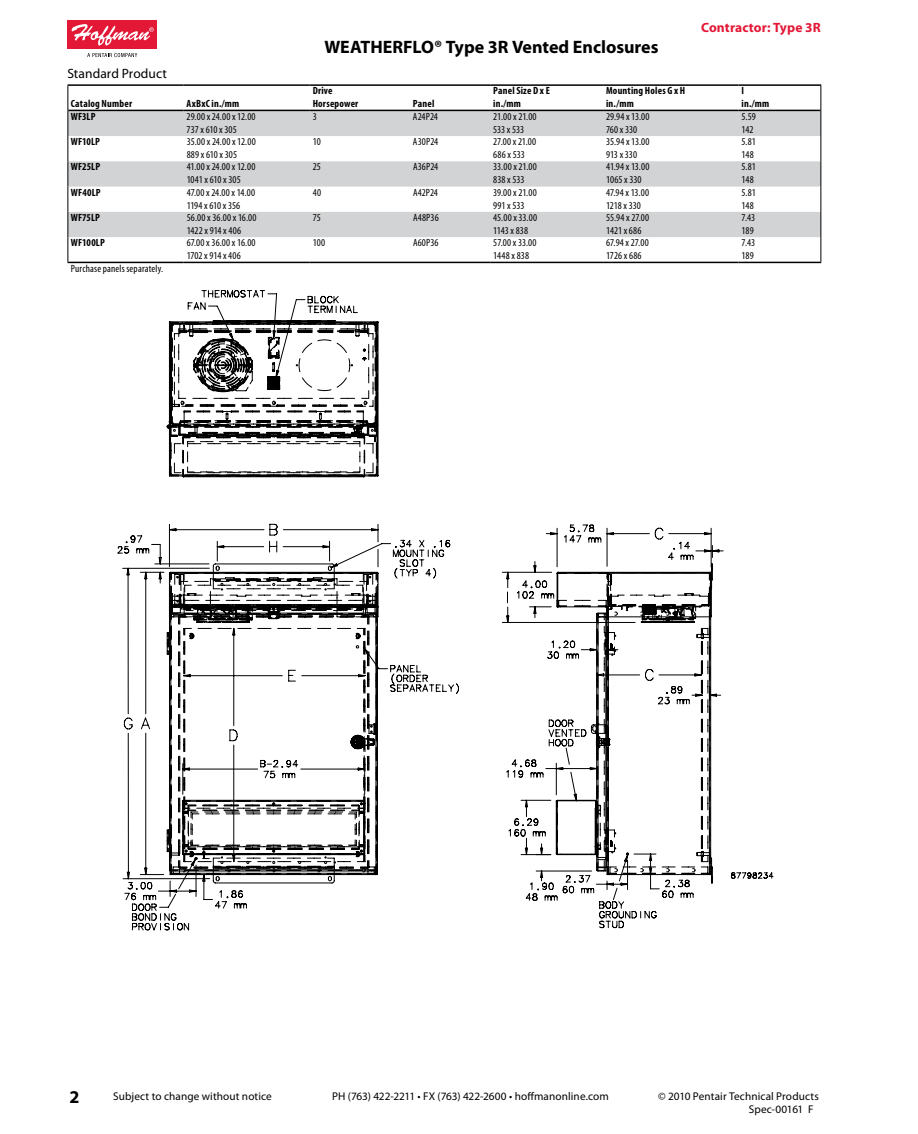
<style>
.page{position:relative;width:918px;height:1134px;background:#fff}
.page>*{position:absolute;margin:0;border:0;box-sizing:border-box;transform-origin:0 0}
.t1{font:700 18px "Myriad Pro";letter-spacing:-.005em;color:#000}
.t2{font:700 13.5px "Myriad Pro";letter-spacing:.005em;color:#e31837}
.t3{font:13.5px "Myriad Pro";color:#000}
.t4{font:11.25px "Myriad Pro";letter-spacing:.01em;color:#000}
.t5{font:condensed 10.5px/13px "Myriad Pro";letter-spacing:.01em;color:#000}
.t6{font:700 condensed 10.5px/13px "Myriad Pro";letter-spacing:.015em;color:#000}
.t7{font:condensed 10.5px/13px "Myriad Pro";letter-spacing:-.01em;color:#000}
</style>
<div class="page">
<div style="left:68px;top:21px;width:89px;height:28px;background:#e31837"></div>
<svg style="left:72px;top:24px;width:82px;height:22px"></svg>
<svg style="left:87px;top:53px;width:50px;height:4px"></svg>
<svg style="left:68px;top:109px;width:753px;height:155px"></svg>
<svg style="left:69px;top:111px;width:751px;height:126px;fill:#d1d3d4"></svg>
<hr style="left:68px;top:84px;width:116px;height:2px;background:#000">
<hr style="left:68px;top:110px;width:116px;height:1px;background:#000">
<hr style="left:184px;top:84px;width:126px;height:2px;background:#000">
<hr style="left:184px;top:110px;width:126px;height:1px;background:#000">
<hr style="left:310px;top:84px;width:100px;height:2px;background:#000">
<hr style="left:310px;top:110px;width:100px;height:1px;background:#000">
<hr style="left:410px;top:84px;width:80px;height:2px;background:#000">
<hr style="left:410px;top:110px;width:80px;height:1px;background:#000">
<hr style="left:490px;top:84px;width:113px;height:2px;background:#000">
<hr style="left:490px;top:110px;width:113px;height:1px;background:#000">
<hr style="left:603px;top:84px;width:136px;height:2px;background:#000">
<hr style="left:603px;top:110px;width:136px;height:1px;background:#000">
<hr style="left:739px;top:84px;width:82px;height:2px;background:#000">
<hr style="left:739px;top:110px;width:82px;height:1px;background:#000">
<hr style="left:68px;top:262px;width:116px;height:1px;background:#000">
<svg style="left:68px;top:86px;width:1px;height:176px"></svg>
<hr style="left:184px;top:262px;width:126px;height:1px;background:#000">
<hr style="left:310px;top:262px;width:100px;height:1px;background:#000">
<hr style="left:410px;top:262px;width:80px;height:1px;background:#000">
<hr style="left:490px;top:262px;width:113px;height:1px;background:#000">
<hr style="left:603px;top:262px;width:136px;height:1px;background:#000">
<hr style="left:739px;top:262px;width:82px;height:1px;background:#000">
<svg style="left:820px;top:86px;width:1px;height:176px"></svg>
<svg style="left:118px;top:321px;width:72px;height:609px"></svg>
<svg style="left:140px;top:524px;width:48px;height:366px"></svg>
<svg style="left:599px;top:527px;width:157px;height:401px"></svg>
<svg style="left:693px;top:561px;width:9px;height:108px"></svg>
<svg style="left:599px;top:669px;width:122px;height:232px"></svg>
<svg style="left:188px;top:290px;width:505px;height:470px"></svg>
<svg style="left:182px;top:760px;width:512px;height:138px"></svg>
<p class="t3" style="left:68px;top:65px;width:101px">Standard Product</p>
<p class="t6" style="left:71px;top:97px;width:63px">Catalog Number</p>
<p class="t6" style="left:187px;top:97px;width:54px">AxBxC in./mm</p>
<h1 class="t1" style="left:324px;top:36px;width:336px">WEATHERFLO® Type 3R Vented Enclosures</h1>
<p class="t2" style="left:701px;top:19px;width:121px">Contractor: Type 3R</p>
<p class="t6" style="left:313px;top:84px;width:47px">Drive<br>Horsepower</p>
<p class="t6" style="left:413px;top:97px;width:23px">Panel</p>
<p class="t6" style="left:493px;top:84px;width:58px">Panel Size D x E in./mm</p>
<p class="t6" style="left:606px;top:84px;width:81px">Mounting Holes G x H in./mm</p>
<p class="t6" style="left:742px;top:84px;width:29px">I in./mm</p>
<p class="t6" style="left:71px;top:109px;width:26px">WF3LP</p>
<p class="t5" style="left:187px;top:110px;width:71px">29.00 x 24.00 x 12.00<br>737 x 610 x 305</p>
<p class="t5" style="left:313px;top:110px;width:6px">3</p>
<p class="t5" style="left:413px;top:110px;width:27px">A24P24</p>
<p class="t5" style="left:493px;top:110px;width:45px">21.00 x 21.00<br>533 x 533</p>
<p class="t5" style="left:606px;top:110px;width:45px">29.94 x 13.00<br>760 x 330</p>
<p class="t5" style="left:742px;top:110px;width:16px">5.59<br>142</p>
<p class="t6" style="left:71px;top:135px;width:31px">WF10LP</p>
<p class="t5" style="left:187px;top:135px;width:71px">35.00 x 24.00 x 12.00<br>889 x 610 x 305</p>
<p class="t5" style="left:313px;top:135px;width:9px">10</p>
<p class="t5" style="left:413px;top:135px;width:27px">A30P24</p>
<p class="t5" style="left:493px;top:135px;width:45px">27.00 x 21.00<br>686 x 533</p>
<p class="t5" style="left:606px;top:135px;width:45px">35.94 x 13.00<br>913 x 330</p>
<p class="t5" style="left:742px;top:135px;width:16px">5.81<br>148</p>
<p class="t6" style="left:71px;top:160px;width:31px">WF25LP</p>
<p class="t7" style="left:187px;top:160px;width:70px">41.00 x 24.00 x 12.00<br>1041 x 610 x 305</p>
<p class="t5" style="left:313px;top:160px;width:10px">25</p>
<p class="t5" style="left:413px;top:160px;width:27px">A36P24</p>
<p class="t5" style="left:493px;top:160px;width:45px">33.00 x 21.00<br>838 x 533</p>
<p class="t5" style="left:606px;top:160px;width:45px">41.94 x 13.00<br>1065 x 330</p>
<p class="t5" style="left:742px;top:160px;width:16px">5.81<br>148</p>
<p class="t6" style="left:71px;top:185px;width:31px">WF40LP</p>
<p class="t5" style="left:187px;top:185px;width:70px">47.00 x 24.00 x 14.00<br>1194 x 610 x 356</p>
<p class="t5" style="left:313px;top:185px;width:10px">40</p>
<p class="t5" style="left:413px;top:185px;width:26px">A42P24</p>
<p class="t5" style="left:493px;top:185px;width:45px">39.00 x 21.00<br>991 x 533</p>
<p class="t5" style="left:606px;top:185px;width:44px">47.94 x 13.00<br>1218 x 330</p>
<p class="t5" style="left:742px;top:185px;width:16px">5.81<br>148</p>
<p class="t6" style="left:71px;top:211px;width:31px">WF75LP</p>
<p class="t5" style="left:187px;top:211px;width:71px">56.00 x 36.00 x 16.00<br>1422 x 914 x 406</p>
<p class="t5" style="left:313px;top:211px;width:9px">75</p>
<p class="t5" style="left:413px;top:211px;width:27px">A48P36</p>
<p class="t5" style="left:493px;top:211px;width:45px">45.00 x 33.00<br>1143 x 838</p>
<p class="t5" style="left:606px;top:211px;width:45px">55.94 x 27.00<br>1421 x 686</p>
<p class="t5" style="left:742px;top:211px;width:15px">7.43<br>189</p>
<p class="t6" style="left:71px;top:236px;width:35px">WF100LP</p>
<p class="t5" style="left:187px;top:236px;width:70px">67.00 x 36.00 x 16.00<br>1702 x 914 x 406</p>
<p class="t5" style="left:313px;top:236px;width:14px">100</p>
<p class="t5" style="left:413px;top:236px;width:27px">A60P36</p>
<p class="t5" style="left:493px;top:236px;width:45px">57.00 x 33.00<br>1448 x 838</p>
<p class="t5" style="left:606px;top:236px;width:44px">67.94 x 27.00<br>1726 x 686</p>
<p class="t5" style="left:742px;top:236px;width:15px">7.43<br>189</p>
<p class="t5" style="left:71px;top:262px;width:94px">Purchase panels separately.</p>
<h1 class="t1" style="left:69px;top:1086px;width:11px">2</h1>
<p class="t4" style="left:113px;top:1089px;width:160px">Subject to change without notice</p>
<p class="t4" style="left:332px;top:1089px;width:278px">PH (763) 422-2211 • FX (763) 422-2600 • hoffmanonline.com</p>
<p class="t4" style="left:658px;top:1089px;width:162px">© 2010 Pentair Technical Products</p>
<p class="t4" style="left:749px;top:1102px;width:66px">Spec-00161 F</p>
</div>
